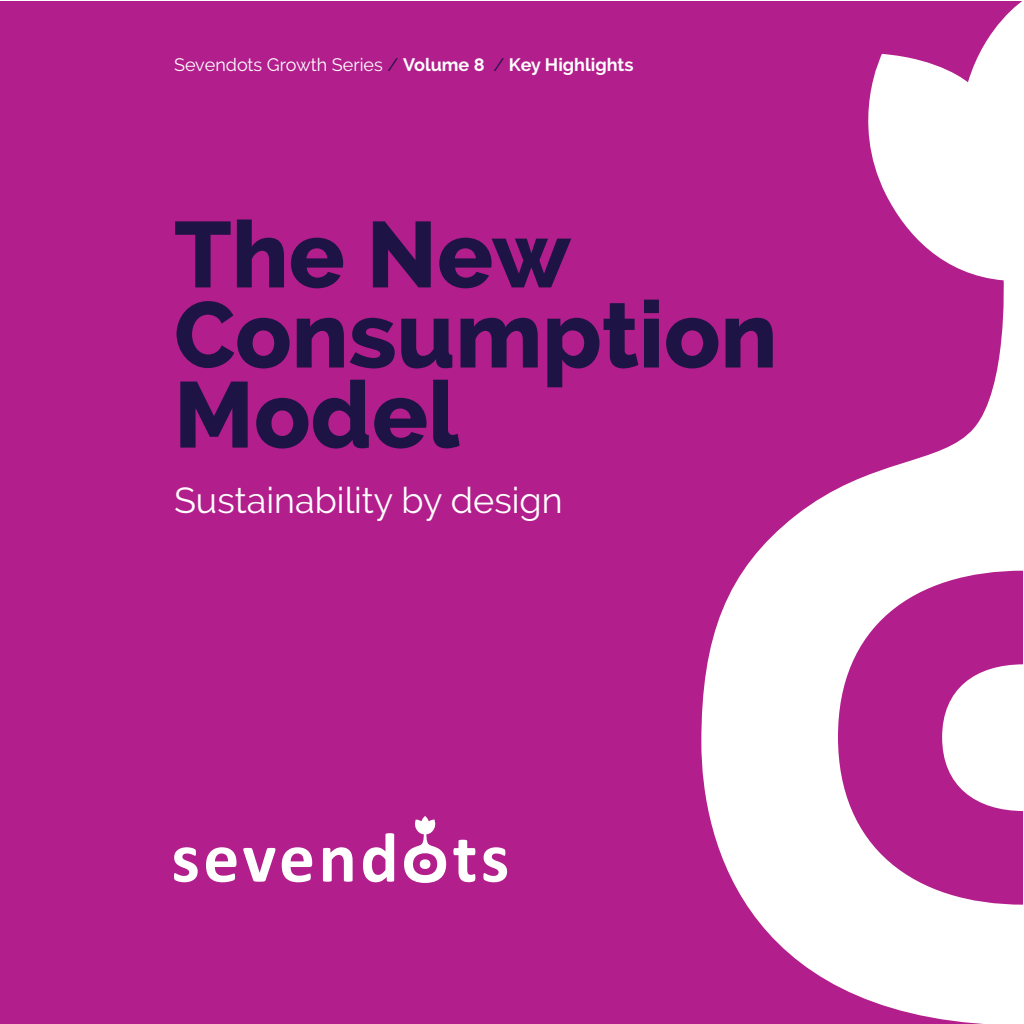
<style>
.page{position:relative;width:1024px;height:1024px;background:#fff}
.page>*{position:absolute;margin:0;border:0;box-sizing:border-box;transform-origin:0 0}
.t1{font:800 93px "Raleway";color:#1d1344}
.t2{font:36px "Raleway";color:#fff}
.t3{font:18px "Raleway";color:#fff}
.s1{color:#1d1344}
.s2{font-weight:700}
</style>
<div class="page">
<div style="left:0;top:1px;width:1023px;height:1023px;background:#b21e8c"></div>
<svg style="left:701px;top:1px;width:322px;height:1023px"></svg>
<svg style="left:404px;top:816px;width:42px;height:67px"></svg>
<svg style="left:174px;top:847px;width:24px;height:35px"></svg>
<svg style="left:206px;top:847px;width:30px;height:35px"></svg>
<svg style="left:243px;top:848px;width:32px;height:34px"></svg>
<svg style="left:282px;top:847px;width:30px;height:35px"></svg>
<svg style="left:323px;top:847px;width:30px;height:35px"></svg>
<svg style="left:363px;top:833px;width:31px;height:49px"></svg>
<svg style="left:453px;top:840px;width:22px;height:42px"></svg>
<svg style="left:483px;top:847px;width:24px;height:35px"></svg>
<p class="t3" style="left:174px;top:54px;width:461px">Sevendots Growth Series <span class="s1">/</span> <span class="s2">Volume 8</span> <span class="s1">/</span> <span class="s2">Key Highlights</span></p>
<p class="t1" style="left:174px;top:202px;width:399px">The New</p>
<p class="t1" style="left:174px;top:282px;width:605px">Consumption</p>
<p class="t1" style="left:174px;top:362px;width:287px">Model</p>
<p class="t2" style="left:174px;top:479px;width:390px">Sustainability by design</p>
</div>
